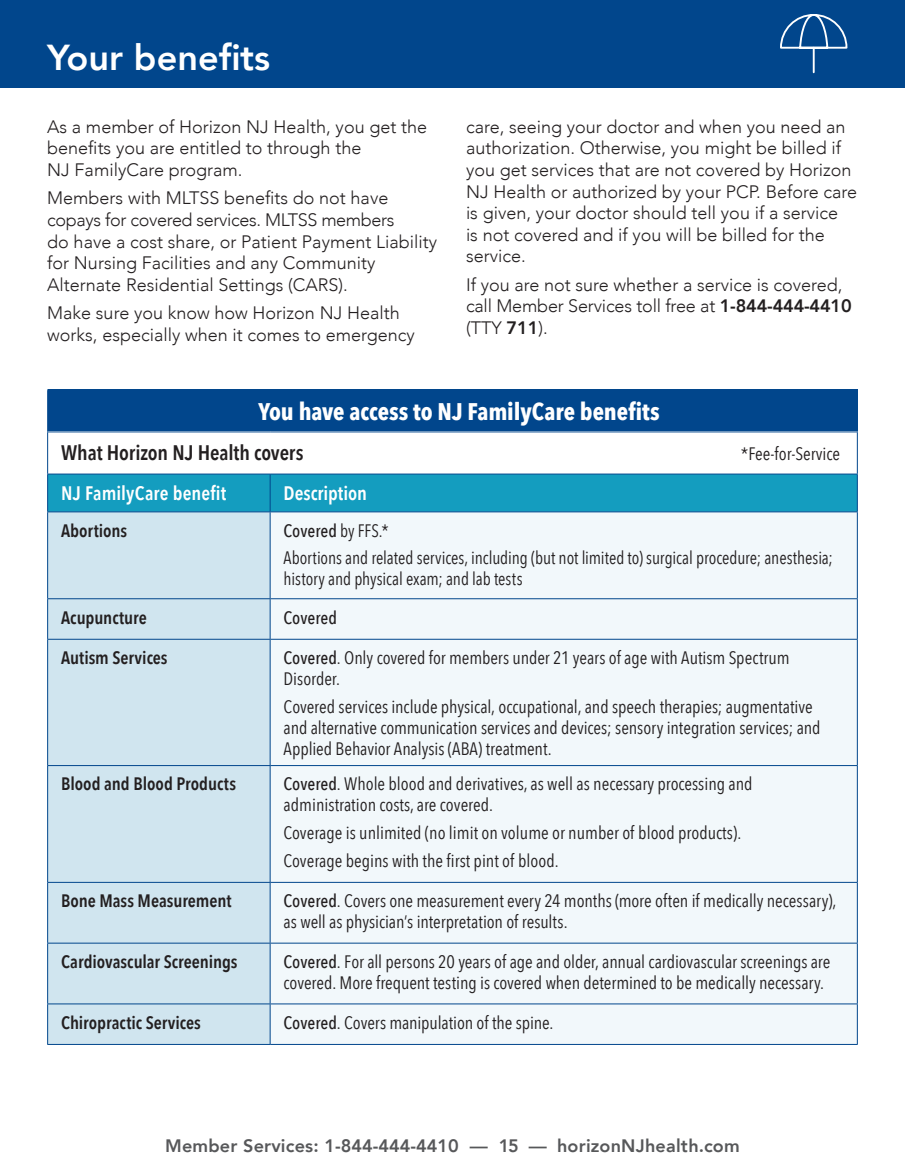
<style>
.page{position:relative;width:905px;height:1175px;background:#fff}
.page>*{position:absolute;margin:0;border:0;box-sizing:border-box;transform-origin:0 0}
.t1{font:800 36px "Avenir";color:#fff}
.t2{font:700 24px "Avenir Next Condensed";letter-spacing:-.005em;color:#fff}
.t3{font:600 21px "Avenir Next Condensed";letter-spacing:-.005em;color:#231f20}
.t4{font:600 19.5px "Avenir Next Condensed";color:#fff}
.t5{font:18px/21px "Avenir Next Condensed";color:#231f20}
.t6{font:300 18px/21.6px "Avenir";color:#231f20}
.t7{font:18px/27.8px "Avenir Next Condensed";color:#231f20;scale:.96 1}
.t8{font:600 18px "Avenir Next Condensed";letter-spacing:-.005em;color:#231f20}
.t9{font:800 18px "Avenir";letter-spacing:.01em;color:#57585a}
.t10{font:500 18px "Avenir Next Condensed";color:#231f20}
.s1{font-weight:800}
.s2{font-weight:500}
</style>
<div class="page">
<div style="left:0;top:0;width:904px;height:88px;background:#01468c"></div>
<div style="left:48px;top:390px;width:809px;height:42px;background:#01468c"></div>
<div style="left:48px;top:474px;width:808px;height:37px;background:#149dbf"></div>
<div style="left:48px;top:512px;width:222px;height:532px;background:#d0e5ef"></div>
<div style="left:271px;top:512px;width:585px;height:532px;background:#f2f8fb"></div>
<hr style="left:47px;top:389px;width:223px;height:1px;background:#01468c">
<hr style="left:47px;top:390px;width:1px;height:41px;background:#01468c">
<hr style="left:270px;top:389px;width:587px;height:1px;background:#01468c">
<hr style="left:47px;top:431px;width:223px;height:1px;background:#01468c">
<hr style="left:47px;top:432px;width:1px;height:41px;background:#01468c">
<hr style="left:856px;top:432px;width:1px;height:41px;background:#01468c">
<hr style="left:47px;top:473px;width:223px;height:1px;background:#01468c">
<hr style="left:47px;top:474px;width:1px;height:37px;background:#01468c">
<hr style="left:270px;top:473px;width:587px;height:1px;background:#01468c">
<hr style="left:270px;top:474px;width:1px;height:37px;background:#01468c">
<hr style="left:856px;top:474px;width:1px;height:37px;background:#01468c">
<hr style="left:47px;top:511px;width:223px;height:1px;background:#01468c">
<hr style="left:47px;top:512px;width:1px;height:86px;background:#01468c">
<hr style="left:270px;top:511px;width:587px;height:1px;background:#01468c">
<hr style="left:270px;top:512px;width:1px;height:86px;background:#01468c">
<hr style="left:856px;top:512px;width:1px;height:86px;background:#01468c">
<hr style="left:47px;top:598px;width:223px;height:1px;background:#01468c">
<hr style="left:47px;top:599px;width:1px;height:40px;background:#01468c">
<hr style="left:270px;top:598px;width:587px;height:1px;background:#01468c">
<hr style="left:270px;top:599px;width:1px;height:40px;background:#01468c">
<hr style="left:856px;top:599px;width:1px;height:40px;background:#01468c">
<hr style="left:47px;top:639px;width:223px;height:1px;background:#01468c">
<hr style="left:47px;top:639px;width:1px;height:126px;background:#01468c">
<hr style="left:270px;top:639px;width:587px;height:1px;background:#01468c">
<hr style="left:270px;top:639px;width:1px;height:126px;background:#01468c">
<hr style="left:856px;top:639px;width:1px;height:126px;background:#01468c">
<hr style="left:47px;top:765px;width:223px;height:1px;background:#01468c">
<hr style="left:47px;top:766px;width:1px;height:116px;background:#01468c">
<hr style="left:270px;top:765px;width:587px;height:1px;background:#01468c">
<hr style="left:270px;top:766px;width:1px;height:116px;background:#01468c">
<hr style="left:856px;top:766px;width:1px;height:116px;background:#01468c">
<hr style="left:47px;top:882px;width:223px;height:1px;background:#01468c">
<hr style="left:47px;top:882px;width:1px;height:60px;background:#01468c">
<hr style="left:270px;top:882px;width:587px;height:1px;background:#01468c">
<hr style="left:270px;top:882px;width:1px;height:60px;background:#01468c">
<hr style="left:856px;top:882px;width:1px;height:60px;background:#01468c">
<hr style="left:47px;top:942px;width:223px;height:1px;background:#01468c">
<hr style="left:47px;top:943px;width:1px;height:60px;background:#01468c">
<hr style="left:270px;top:942px;width:587px;height:1px;background:#01468c">
<hr style="left:270px;top:943px;width:1px;height:60px;background:#01468c">
<hr style="left:856px;top:943px;width:1px;height:60px;background:#01468c">
<hr style="left:47px;top:1003px;width:223px;height:1px;background:#01468c">
<hr style="left:47px;top:1004px;width:1px;height:40px;background:#01468c">
<hr style="left:270px;top:1003px;width:587px;height:1px;background:#01468c">
<hr style="left:270px;top:1004px;width:1px;height:40px;background:#01468c">
<hr style="left:856px;top:1004px;width:1px;height:40px;background:#01468c">
<hr style="left:47px;top:1044px;width:223px;height:1px;background:#01468c">
<hr style="left:270px;top:1044px;width:587px;height:1px;background:#01468c">
<svg style="left:780px;top:14px;width:67px;height:59px"></svg>
<h1 class="t1" style="left:47px;top:29px;width:224px">Your benefits</h1>
<p class="t6" style="left:47px;top:116px;width:381px">As a member of Horizon NJ Health, you get the benefits you are entitled to through the<br>NJ FamilyCare program.</p>
<p class="t6" style="left:47px;top:187px;width:391px">Members with MLTSS benefits do not have copays for covered services. MLTSS members<br>do have a cost share, or Patient Payment Liability for Nursing Facilities and any Community Alternate Residential Settings (CARS).</p>
<p class="t6" style="left:47px;top:302px;width:369px">Make sure you know how Horizon NJ Health works, especially when it comes to emergency</p>
<p class="t6" style="left:466px;top:116px;width:392px">care, seeing your doctor and when you need an authorization. Otherwise, you might be billed if you get services that are not covered by Horizon NJ Health or authorized by your PCP. Before care is given, your doctor should tell you if a service<br>is not covered and if you will be billed for the service.</p>
<p class="t6" style="left:466px;top:274px;width:387px">If you are not sure whether a service is covered, call Member Services toll free at <span class="s1">1-844-444-4410 </span>(TTY <span class="s1">711</span>).</p>
<h2 class="t2" style="left:258px;top:396px;width:403px">You have access to NJ FamilyCare benefits</h2>
<p class="t3" style="left:61px;top:435px;width:244px">What Horizon NJ Health covers</p>
<p class="t5" style="left:741px;top:442px;width:101px">*Fee-for-Service</p>
<p class="t4" style="left:61px;top:476px;width:167px">NJ FamilyCare benefit</p>
<p class="t4" style="left:284px;top:476px;width:85px">Description</p>
<p class="t8" style="left:61px;top:515px;width:68px">Abortions</p>
<p class="t7" style="left:283px;top:515px;width:574px"><span class="s2">Covered</span> by FFS.*<br>Abortions and related services, including (but not limited to) surgical procedure; anesthesia;</p>
<p class="t7" style="left:284px;top:564px;width:250px">history and physical exam; and lab tests</p>
<p class="t8" style="left:61px;top:601px;width:87px">Acupuncture</p>
<p class="t10" style="left:283px;top:606px;width:55px">Covered</p>
<p class="t8" style="left:61px;top:642px;width:108px">Autism Services</p>
<p class="t5" style="left:283px;top:646px;width:507px"><span class="s2">Covered</span>. Only covered for members under 21 years of age with Autism Spectrum<br>Disorder.</p>
<p class="t5" style="left:283px;top:695px;width:538px">Covered services include physical, occupational, and speech therapies; augmentative and alternative communication services and devices; sensory integration services; and<br>Applied Behavior Analysis (ABA) treatment.</p>
<p class="t8" style="left:61px;top:768px;width:176px">Blood and Blood Products</p>
<p class="t5" style="left:283px;top:772px;width:470px"><span class="s2">Covered</span>. Whole blood and derivatives, as well as necessary processing and administration costs, are covered.</p>
<p class="t5" style="left:283px;top:818px;width:459px;line-height:27.8px">Coverage is unlimited (no limit on volume or number of blood products).<br>Coverage begins with the first pint of blood.</p>
<p class="t8" style="left:61px;top:885px;width:172px">Bone Mass Measurement</p>
<p class="t5" style="left:283px;top:889px;width:554px"><span class="s2">Covered</span>. Covers one measurement every 24 months (more often if medically necessary), as well as physician’s interpretation of results.</p>
<p class="t8" style="left:61px;top:946px;width:178px">Cardiovascular Screenings</p>
<p class="t5" style="left:283px;top:950px;width:548px"><span class="s2">Covered</span>. For all persons 20 years of age and older, annual cardiovascular screenings are covered. More frequent testing is covered when determined to be medically necessary.</p>
<p class="t8" style="left:61px;top:1006px;width:141px">Chiropractic Services</p>
<p class="t5" style="left:283px;top:1011px;width:271px"><span class="s2">Covered</span>. Covers manipulation of the spine.</p>
<p class="t9" style="left:165px;top:1132px;width:576px">Member Services: 1-844-444-4410 — 15 — horizonNJhealth.com</p>
</div>
